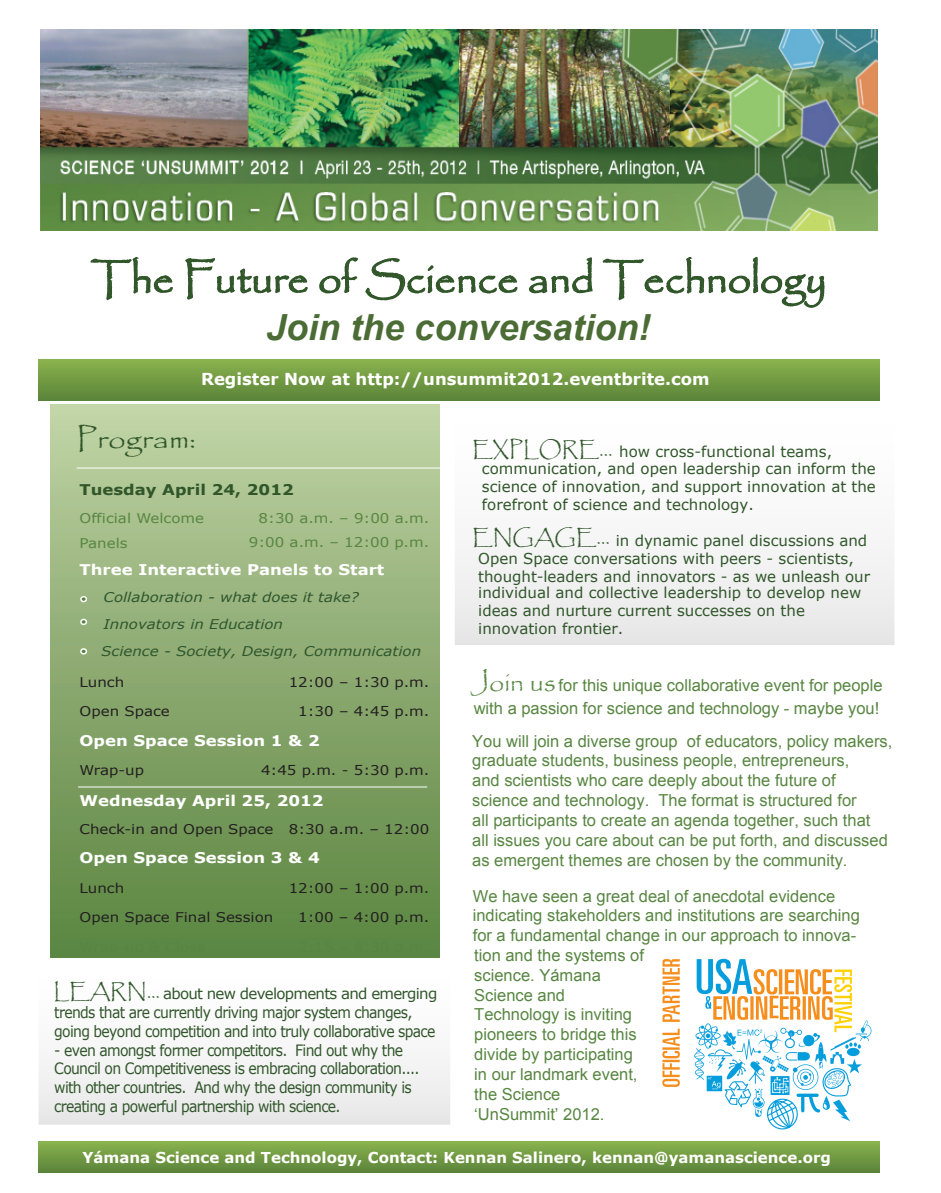
<style>
.page{position:relative;width:941px;height:1193px;background:#fff}
.page>*{position:absolute;margin:0;border:0;box-sizing:border-box;transform-origin:0 0}
.t1{font:42px "Papyrus";color:#30562a}
.t2{font:italic 700 36px "Arial";color:#4c6c35}
.t3{font:28.2px "Papyrus";color:#30562a;scale:1.12 1}
.t4{font:16.5px/19.8px "Arial";color:#588642}
.t5{font:700 16.5px "Verdana";color:#fff}
.t6{font:15.6px/18.8px "Verdana";letter-spacing:-.05em;color:#30562a;scale:.89 1}
.t7{font:15px/18px "Verdana";color:#30562a}
.t8{font:700 15px "Verdana";color:#fff}
.t9{font:15px "Verdana";letter-spacing:-.05em;color:#30562a}
.t10{font:700 14.7px "Verdana";color:#fff;scale:1.12 1}
.t11{font:700 14.7px "Verdana";color:#30562a;scale:1.12 1}
.t12{font:13.35px "Verdana";color:#231f20;scale:1.12 1}
.t13{font:italic 13.35px/26.8px "Verdana";color:#2e572e;scale:1.12 1}
.t14{font:13.35px "Verdana";color:#588642;scale:1.12 1}
.s1{font-style:normal;color:#588642}
.s2{font-family:"Papyrus";font-size:21px}
.s3{font-family:"Papyrus";font-size:27px}
</style>
<div class="page">
<div style="left:51px;top:405px;width:389px;height:552px;background:linear-gradient(to bottom,#c0d2a4,#59843f)"></div>
<svg style="left:38px;top:1141px;width:841px;height:31px;background:#729b43"></svg>
<div style="left:39px;top:360px;width:841px;height:40px;background:linear-gradient(to bottom,#89b24d,#5c853b)"></div>
<svg style="left:76px;top:467px;width:364px;height:2px"></svg>
<svg style="left:77px;top:786px;width:351px;height:1px"></svg>
<svg style="left:662px;top:1028px;width:17px;height:58px"></svg>
<svg style="left:694px;top:958px;width:177px;height:172px"></svg>
<svg style="left:662px;top:959px;width:17px;height:62px"></svg>
<div style="left:38px;top:975px;width:412px;height:149px;background:linear-gradient(to right,#f5f5f5,#f5f5f5)"></div>
<div style="left:454px;top:422px;width:440px;height:223px;background:linear-gradient(to bottom,#fff,#e9e9e9)"></div>
<img style="left:40px;top:30px;width:838px;height:201px">
<h1 class="t1" style="left:91px;top:253px;width:737px">The Future of Science and Technology</h1>
<h2 class="t2" style="left:266px;top:304px;width:386px">Join the conversation!</h2>
<p class="t5" style="left:201px;top:368px;width:510px">Register Now at http://unsummit2012.eventbrite.com</p>
<h3 class="t3" style="left:77px;top:421px;width:108px">Program:</h3>
<p class="t11" style="left:80px;top:480px;width:193px">Tuesday April 24, 2012</p>
<p class="t14" style="left:80px;top:509px;width:113px">Official Welcome</p>
<p class="t14" style="left:259px;top:509px;width:154px">8:30 a.m. – 9:00 a.m.</p>
<p class="t14" style="left:80px;top:535px;width:44px">Panels</p>
<p class="t14" style="left:249px;top:533px;width:162px">9:00 a.m. – 12:00 p.m.</p>
<p class="t10" style="left:80px;top:560px;width:274px">Three Interactive Panels to Start</p>
<p class="t13" style="left:80px;top:584px;width:251px"><span class="s1">•</span> Collaboration - what does it take?</p>
<p class="t13" style="left:80px;top:610px;width:183px"><sup>•</sup> Innovators in Education <span class="s1">•</span></p>
<p class="t12" style="left:80px;top:673px;width:41px">Lunch</p>
<p class="t12" style="left:289px;top:673px;width:127px">12:00 – 1:30 p.m.</p>
<p class="t12" style="left:80px;top:702px;width:82px">Open Space</p>
<p class="t12" style="left:298px;top:702px;width:118px">1:30 – 4:45 p.m.</p>
<p class="t10" style="left:80px;top:730px;width:216px">Open Space Session 1 &amp; 2</p>
<p class="t12" style="left:80px;top:761px;width:59px">Wrap-up</p>
<p class="t12" style="left:261px;top:761px;width:152px">4:45 p.m. - 5:30 p.m.</p>
<p class="t13" style="left:101px;top:637px;width:287px">Science - Society, Design, Communication</p>
<p class="t10" style="left:80px;top:791px;width:219px">Wednesday April 25, 2012</p>
<p class="t12" style="left:80px;top:820px;width:314px">Check-in and Open Space 8:30 a.m. – 12:00</p>
<p class="t10" style="left:80px;top:848px;width:216px">Open Space Session 3 &amp; 4</p>
<p class="t12" style="left:80px;top:879px;width:41px">Lunch</p>
<p class="t12" style="left:289px;top:879px;width:127px">12:00 – 1:00 p.m.</p>
<p class="t12" style="left:80px;top:909px;width:174px">Open Space Final Session</p>
<p class="t12" style="left:298px;top:909px;width:118px">1:00 – 4:00 p.m.</p>
<p class="t9" style="left:53px;top:984px;width:385px"><span class="s2">LEARN...</span> about new developments and emerging</p>
<p class="t6" style="left:54px;top:1003px;width:430px">trends that are currently driving major system changes, going beyond competition and into truly collaborative space</p>
<p class="t6" style="left:54px;top:1040px;width:412px">- even amongst former competitors. Find out why the Council on Competitiveness is embracing collaboration.... with other countries. And why the design community is creating a powerful partnership with science.</p>
<p class="t7" style="left:482px;top:443px;width:395px;text-indent:-10px"><span class="s2">EXPLORE…</span> how cross-functional teams, communication, and open leadership can inform the science of innovation, and support innovation at the forefront of science and technology.</p>
<p class="t7" style="left:478px;top:531px;width:393px;text-indent:-6px"><span class="s2">ENGAGE…</span> in dynamic panel discussions and<br>Open Space conversations with peers - scientists, thought-leaders and innovators - as we unleash our</p>
<p class="t7" style="left:478px;top:584px;width:384px">individual and collective leadership to develop new ideas and nurture current successes on the innovation frontier.</p>
<p class="t4" style="left:470px;top:674px;width:413px;line-height:22.5px"><span class="s3">Join us</span> for this unique collaborative event for people with a passion for science and technology - maybe you!</p>
<p class="t4" style="left:472px;top:731px;width:421px">You will join a diverse group of educators, policy makers, graduate students, business people, entrepreneurs,<br>and scientists who care deeply about the future of science and technology. The format is structured for<br>all participants to create an agenda together, such that<br>all issues you care about can be put forth, and discussed as emergent themes are chosen by the community.</p>
<p class="t4" style="left:472px;top:886px;width:389px">We have seen a great deal of anecdotal evidence indicating stakeholders and institutions are searching for a fundamental change in our approach to innova&shy;tion and the systems of<br>science. Yámana<br>Science and<br>Technology is inviting<br>pioneers to bridge this<br>divide by participating<br>in our landmark event,<br>the Science<br>‘UnSummit’ 2012.</p>
<p class="t8" style="left:83px;top:1147px;width:750px">Yámana Science and Technology, Contact: Kennan Salinero, kennan@yamanascience.org</p>
</div>
